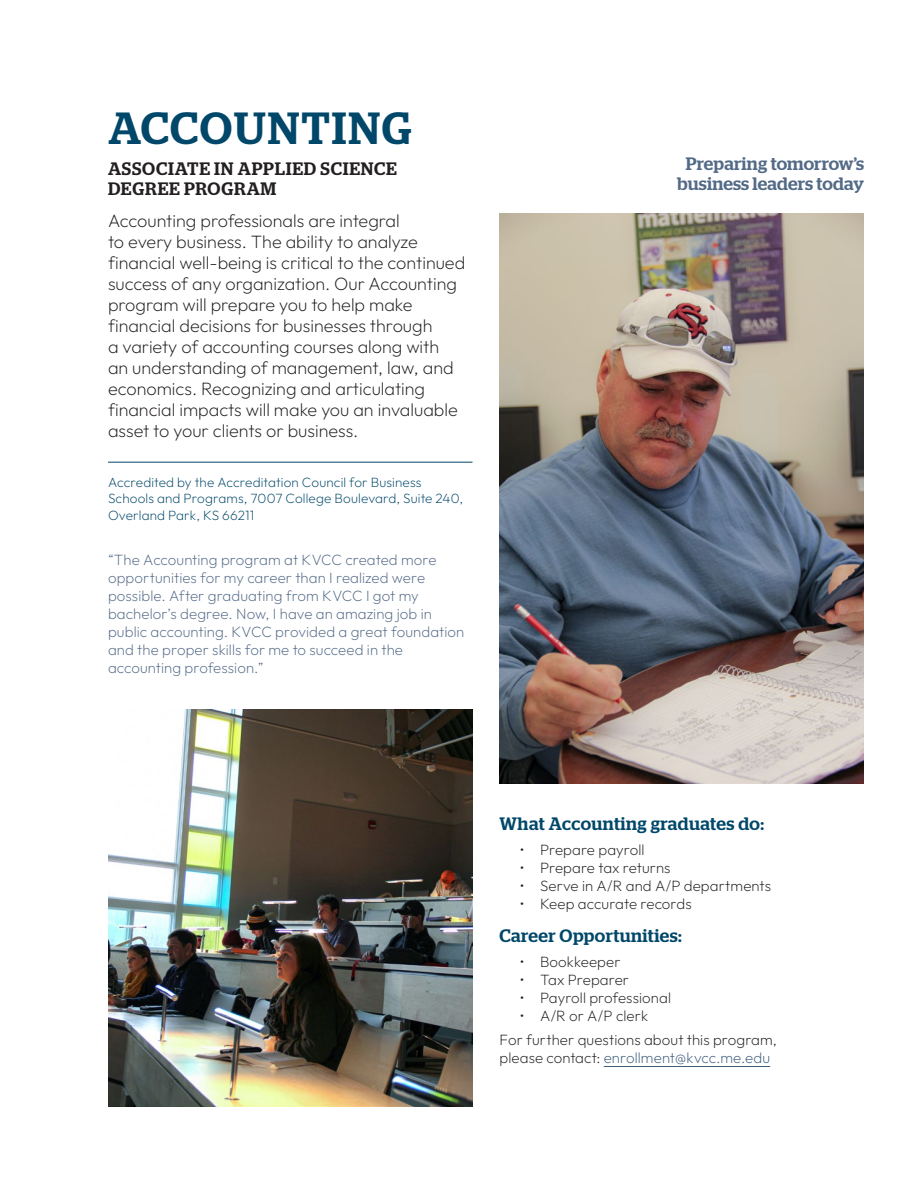
<style>
.page{position:relative;width:918px;height:1188px;background:#fff}
.page>*{position:absolute;margin:0;border:0;box-sizing:border-box;transform-origin:0 0}
.t1{font:500 45px "Stag";letter-spacing:.035em;color:#004769}
.t2{font:200 18px/21px "Outfit";color:#231f20}
.t3{font:500 18px "Stag";letter-spacing:.025em;color:#004769}
.t4{font:500 18px/19.5px "Stag";letter-spacing:.01em;color:#536a87;text-align:center}
.t5{font:500 18px/19.5px "Stag";letter-spacing:.045em;color:#231f20}
.t6{font:200 15px/18px "Outfit";letter-spacing:.005em;color:#536a87}
.t7{font:200 15px/24.8px "Outfit";letter-spacing:.005em;color:#231f20}
.t8{font:200 15px "Outfit";letter-spacing:.005em;color:#3e5d7c}
.t9{font:200 13.5px/16.2px "Outfit";letter-spacing:.01em;color:#004769}
.s1{color:#231f20}
</style>
<div class="page">
<hr style="left:108px;top:462px;width:364px;height:1px;background:#004769">
<hr style="left:604px;top:1066px;width:166px;height:1px;background:#3e5d7c">
<img style="left:500px;top:214px;width:364px;height:570px">
<img style="left:108px;top:710px;width:364px;height:397px">
<h1 class="t1" style="left:108px;top:112px;width:304px">ACCOUNTING</h1>
<p class="t5" style="left:108px;top:161px;width:290px">ASSOCIATE IN APPLIED SCIENCE<br>DEGREE PROGRAM</p>
<p class="t2" style="left:108px;top:210px;width:359px">Accounting professionals are integral<br>to every business. The ability to analyze financial well-being is critical to the continued success of any organization. Our Accounting program will prepare you to help make financial decisions for businesses through<br>a variety of accounting courses along with<br>an understanding of management, law, and economics. Recognizing and articulating financial impacts will make you an invaluable asset to your clients or business.</p>
<p class="t9" style="left:108px;top:474px;width:357px">Accredited by the Accreditation Council for Business<br>Schools and Programs, 7007 College Boulevard, Suite 240,<br>Overland Park, KS 66211</p>
<p class="t6" style="left:108px;top:550px;width:358px">“The Accounting program at KVCC created more opportunities for my career than I realized were possible. After graduating from KVCC I got my bachelor’s degree. Now, I have an amazing job in public accounting. KVCC provided a great foundation and the proper skills for me to succeed in the accounting profession.”</p>
<p class="t4" style="left:678px;top:156px;width:188px">Preparing tomorrow’s business leaders today</p>
<p class="t3" style="left:500px;top:817px;width:266px">What Accounting graduates do:</p>
<p class="t7" style="left:520px;top:837px;width:126px">• Prepare payroll</p>
<p class="t7" style="left:520px;top:855px;width:152px">• Prepare tax returns</p>
<p class="t7" style="left:520px;top:873px;width:253px">• Serve in A/R and A/P departments</p>
<p class="t7" style="left:520px;top:891px;width:173px">• Keep accurate records</p>
<p class="t3" style="left:500px;top:929px;width:184px">Career Opportunities:</p>
<p class="t7" style="left:520px;top:949px;width:102px">• Bookkeeper</p>
<p class="t7" style="left:520px;top:967px;width:111px">• Tax Preparer</p>
<p class="t7" style="left:520px;top:985px;width:153px">• Payroll professional</p>
<p class="t7" style="left:500px;top:1003px;width:279px;text-indent:20px">• A/R or A/P clerk<br>For further questions about this program,</p>
<p class="t8" style="left:500px;top:1050px;width:272px"><span class="s1">please contact:</span> enrollment@kvcc.me.edu</p>
</div>
